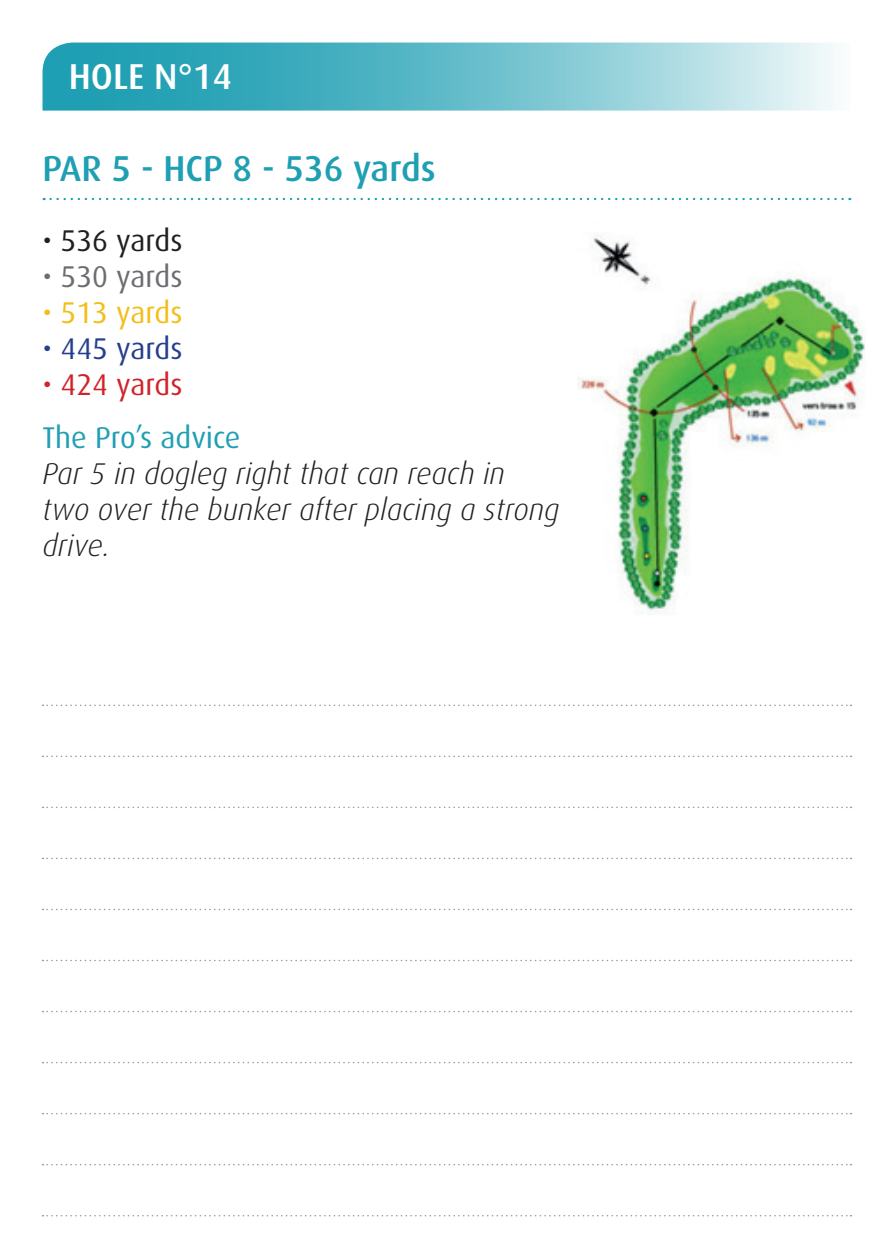
<style>
.page{position:relative;width:893px;height:1259px;background:#fff}
.page>*{position:absolute;margin:0;border:0;box-sizing:border-box;transform-origin:0 0}
.t1{font:500 36px "Dax";color:#1f9fb3}
.t2{font:500 36px "Dax";color:#fff}
.t3{font:italic 300 30px/36px "Dax";color:#231f20}
.t4{font:30px "Dax";color:#1f9fb3}
.t5{font:30px "Dax";color:#231f20}
.t6{font:30px "Dax";color:#6c6d70}
.t7{font:30px "Dax";color:#f3be18}
.t8{font:30px "Dax";color:#253f8e}
.t9{font:30px "Dax";color:#d1232a}
</style>
<div class="page">
<svg style="left:43px;top:43px;width:792px;height:68px;background:#6dc0cd"></svg>
<svg style="left:43px;top:755px;width:808px;height:2px"></svg>
<svg style="left:43px;top:704px;width:808px;height:2px"></svg>
<svg style="left:43px;top:806px;width:808px;height:2px"></svg>
<svg style="left:43px;top:857px;width:808px;height:2px"></svg>
<svg style="left:43px;top:908px;width:808px;height:2px"></svg>
<svg style="left:43px;top:959px;width:808px;height:2px"></svg>
<svg style="left:43px;top:1010px;width:808px;height:2px"></svg>
<svg style="left:43px;top:1062px;width:808px;height:1px"></svg>
<svg style="left:43px;top:1113px;width:808px;height:1px"></svg>
<svg style="left:43px;top:1164px;width:808px;height:1px"></svg>
<svg style="left:43px;top:1215px;width:808px;height:1px"></svg>
<svg style="left:44px;top:198px;width:806px;height:2px"></svg>
<img style="left:577px;top:235px;width:289px;height:380px">
<p class="t2" style="left:69px;top:57px;width:165px">HOLE N°14</p>
<p class="t1" style="left:43px;top:148px;width:395px">PAR 5 - HCP 8 - 536 yards</p>
<p class="t5" style="left:43px;top:224px;width:142px">• 536 yards</p>
<p class="t6" style="left:43px;top:260px;width:142px">• 530 yards</p>
<p class="t7" style="left:43px;top:296px;width:142px">• 513 yards</p>
<p class="t8" style="left:43px;top:332px;width:142px">• 445 yards</p>
<p class="t9" style="left:43px;top:368px;width:142px">• 424 yards</p>
<p class="t4" style="left:43px;top:421px;width:200px">The Pro’s advice</p>
<p class="t3" style="left:43px;top:456px;width:518px">Par 5 in dogleg right that can reach in<br>two over the bunker after placing a strong drive.</p>
</div>
